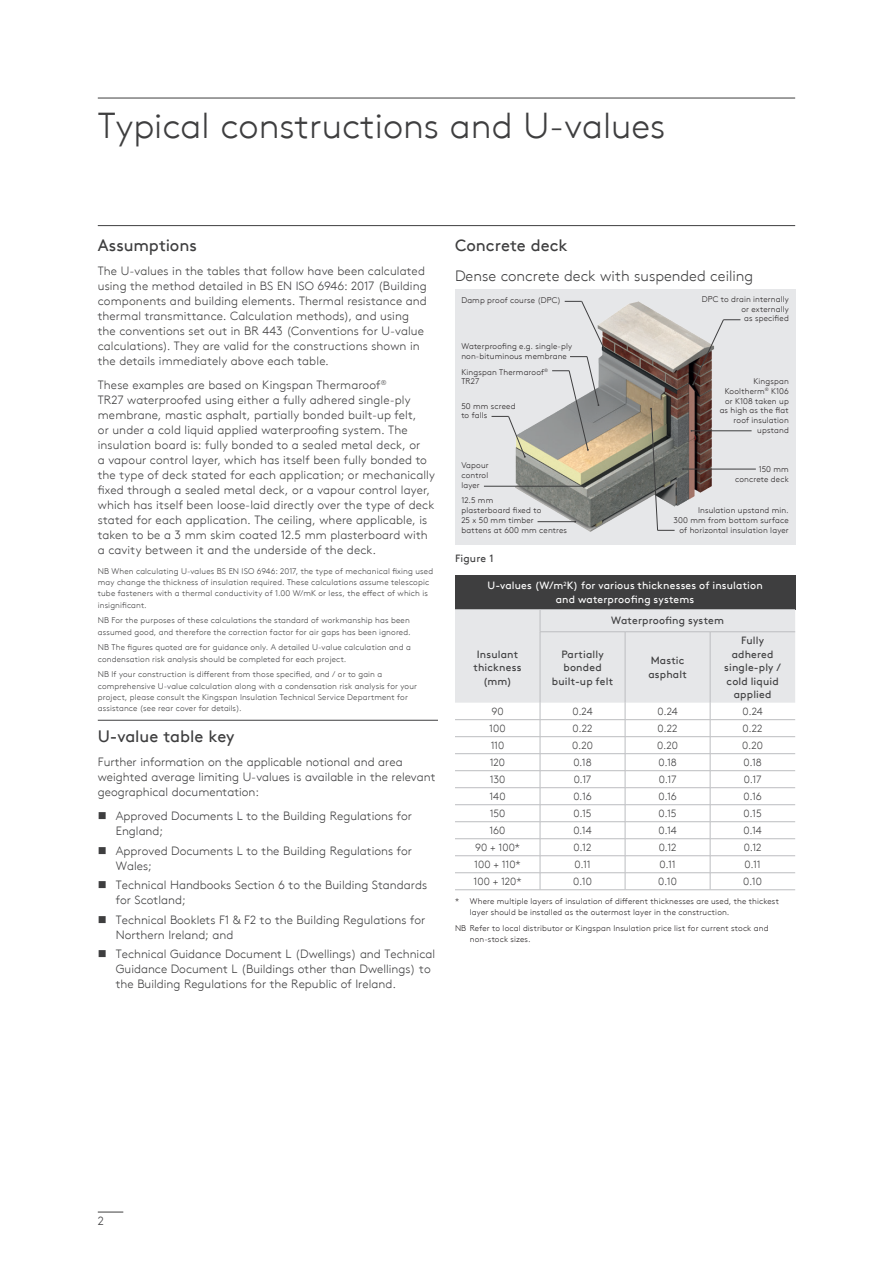
<style>
.page{position:relative;width:893px;height:1263px;background:#fff}
.page>*{position:absolute;margin:0;border:0;box-sizing:border-box;transform-origin:0 0}
.t1{font:300 36px "Kingspan Brown TT";color:#3e3e3f}
.t2{font:16.5px "Kingspan Brown TT";color:#3e3e3f}
.t3{font:300 15px "Kingspan Brown TT";color:#3e3e3f}
.t4{font:300 12px/15px "Kingspan Brown TT";letter-spacing:.005em;color:#3e3e3f}
.t5{font:300 10.5px "Kingspan Brown TT";letter-spacing:-.015em;color:#3e3e3f}
.t6{font:10.5px/13.5px "Kingspan Brown TT";letter-spacing:.015em;color:#3e3e3f;text-align:center}
.t7{font:10.5px/13.5px "Kingspan Brown TT";letter-spacing:.015em;color:#fff;text-align:center}
.t8{font:300 8.25px/11.2px "Kingspan Brown TT";letter-spacing:.02em;color:#3e3e3f}
.t9{font:300 8.25px/9.8px "Kingspan Brown TT";letter-spacing:.015em;color:#231f20}
</style>
<div class="page">
<svg style="left:98px;top:1212px;width:25px;height:1px"></svg>
<img style="left:455px;top:290px;width:340px;height:255px">
<hr style="left:98px;top:225px;width:697px;height:1px;background:#3e3e3f">
<hr style="left:98px;top:720px;width:340px;height:1px;background:#3e3e3f">
<hr style="left:98px;top:98px;width:697px;height:1px;background:#3e3e3f">
<hr style="left:683px;top:469px;width:73px;height:1px;background:#3e3e3f">
<hr style="left:691px;top:430px;width:61px;height:1px;background:#3e3e3f">
<div style="left:455px;top:575px;width:340px;height:34px;background:#3e3e3f"></div>
<hr style="left:455px;top:889px;width:85px;height:1px;background:#bcbdc0">
<hr style="left:540px;top:889px;width:85px;height:1px;background:#bcbdc0">
<hr style="left:625px;top:889px;width:85px;height:1px;background:#bcbdc0">
<hr style="left:710px;top:889px;width:85px;height:1px;background:#bcbdc0">
<svg style="left:455px;top:609px;width:340px;height:280px"></svg>
<hr style="left:484px;top:486px;width:101px;height:1px;background:#3e3e3f">
<hr style="left:538px;top:521px;width:37px;height:1px;background:#3e3e3f">
<svg style="left:565px;top:301px;width:40px;height:49px"></svg>
<svg style="left:492px;top:416px;width:34px;height:42px"></svg>
<svg style="left:692px;top:319px;width:48px;height:66px"></svg>
<svg style="left:650px;top:408px;width:25px;height:123px"></svg>
<svg style="left:552px;top:356px;width:47px;height:95px"></svg>
<h1 class="t1" style="left:98px;top:99px;width:569px">Typical constructions and U-values</h1>
<h2 class="t2" style="left:98px;top:232px;width:101px">Assumptions</h2>
<p class="t4" style="left:98px;top:262px;width:331px">The U-values in the tables that follow have been calculated using the method detailed in BS EN ISO 6946: 2017 (Building components and building elements. Thermal resistance and thermal transmittance. Calculation methods), and using the conventions set out in BR 443 (Conventions for U-value calculations). They are valid for the constructions shown in the details immediately above each table.</p>
<p class="t4" style="left:98px;top:376px;width:339px">These examples are based on Kingspan Thermaroof<sup>®<br></sup>TR27 waterproofed using either a fully adhered single-ply membrane, mastic asphalt, partially bonded built-up felt,<br>or under a cold liquid applied waterproofing system. The insulation board is: fully bonded to a sealed metal deck, or<br>a vapour control layer, which has itself been fully bonded to the type of deck stated for each application; or mechanically fixed through a sealed metal deck, or a vapour control layer, which has itself been loose-laid directly over the type of deck stated for each application. The ceiling, where applicable, is taken to be a 3 mm skim coated 12.5 mm plasterboard with a cavity between it and the underside of the deck.</p>
<p class="t8" style="left:98px;top:565px;width:337px">NB When calculating U-values BS EN ISO 6946: 2017, the type of mechanical fixing used may change the thickness of insulation required. These calculations assume telescopic tube fasteners with a thermal conductivity of 1.00 W/mK or less, the effect of which is insignificant.</p>
<p class="t8" style="left:98px;top:614px;width:314px">NB For the purposes of these calculations the standard of workmanship has been assumed good, and therefore the correction factor for air gaps has been ignored.</p>
<p class="t8" style="left:98px;top:641px;width:315px">NB The figures quoted are for guidance only. A detailed U-value calculation and a condensation risk analysis should be completed for each project.</p>
<p class="t8" style="left:98px;top:668px;width:321px">NB If your construction is different from those specified, and / or to gain a comprehensive U-value calculation along with a condensation risk analysis for your project, please consult the Kingspan Insulation Technical Service Department for assistance (see rear cover for details).</p>
<h2 class="t2" style="left:98px;top:724px;width:138px">U-value table key</h2>
<p class="t4" style="left:98px;top:754px;width:339px">Further information on the applicable notional and area weighted average limiting U-values is available in the relevant geographical documentation:</p>
<p class="t4" style="left:116px;top:808px;width:298px;text-indent:-18px">■ Approved Documents L to the Building Regulations for<br>England;</p>
<p class="t4" style="left:116px;top:842px;width:298px;text-indent:-18px">■ Approved Documents L to the Building Regulations for<br>Wales;</p>
<p class="t4" style="left:116px;top:877px;width:313px;text-indent:-18px">■ Technical Handbooks Section 6 to the Building Standards for Scotland;</p>
<p class="t4" style="left:116px;top:911px;width:311px;text-indent:-18px">■ Technical Booklets F1 &amp; F2 to the Building Regulations for<br>Northern Ireland; and</p>
<p class="t4" style="left:116px;top:946px;width:321px;text-indent:-18px">■ Technical Guidance Document L (Dwellings) and Technical<br>Guidance Document L (Buildings other than Dwellings) to the Building Regulations for the Republic of Ireland.</p>
<h2 class="t2" style="left:455px;top:232px;width:114px">Concrete deck</h2>
<p class="t3" style="left:455px;top:264px;width:300px">Dense concrete deck with suspended ceiling</p>
<p class="t9" style="left:461px;top:295px;width:101px">Damp proof course (DPC)</p>
<p class="t9" style="left:702px;top:293px;width:88px;text-align:right">DPC to drain internally or externally<br>as specified</p>
<p class="t9" style="left:461px;top:341px;width:112px">Waterproofing e.g. single-ply non-bituminous membrane</p>
<p class="t9" style="left:461px;top:366px;width:88px">Kingspan Thermaroof<sup>®<br></sup>TR27</p>
<p class="t9" style="left:461px;top:400px;width:56px">50 mm screed to falls</p>
<p class="t9" style="left:461px;top:460px;width:29px;text-align:justify">Vapour control layer</p>
<p class="t9" style="left:461px;top:495px;width:107px">12.5 mm<br>plasterboard fixed to<br>25 x 50 mm timber<br>battens at 600 mm centres</p>
<p class="t9" style="left:720px;top:376px;width:71px;text-align:right">Kingspan<br>Kooltherm<sup>®</sup> K106 or K108 taken up as high as the flat roof insulation upstand</p>
<p class="t9" style="left:735px;top:464px;width:55px;text-align:right">150 mm concrete deck</p>
<p class="t9" style="left:673px;top:505px;width:117px;text-align:right">Insulation upstand min.<br>300 mm from bottom surface of horizontal insulation layer</p>
<p class="t6" style="left:455px;top:550px;width:40px">Figure 1</p>
<p class="t7" style="left:487px;top:578px;width:277px">U-values (W/m<sup>2</sup>K) for various thicknesses of insulation and waterproofing systems</p>
<p class="t6" style="left:611px;top:613px;width:114px">Waterproofing system</p>
<p class="t6" style="left:474px;top:646px;width:49px">Insulant thickness (mm)</p>
<p class="t6" style="left:552px;top:646px;width:63px">Partially bonded built-up felt</p>
<p class="t6" style="left:648px;top:653px;width:40px;text-align:left">Mastic asphalt</p>
<p class="t6" style="left:724px;top:633px;width:58px">Fully adhered single-ply / cold liquid applied</p>
<p class="t5" style="left:491px;top:704px;width:14px">90</p>
<p class="t5" style="left:572px;top:704px;width:22px">0.24</p>
<p class="t5" style="left:657px;top:704px;width:22px">0.24</p>
<p class="t5" style="left:742px;top:704px;width:22px">0.24</p>
<p class="t5" style="left:489px;top:721px;width:18px">100</p>
<p class="t5" style="left:572px;top:721px;width:22px">0.22</p>
<p class="t5" style="left:657px;top:721px;width:22px">0.22</p>
<p class="t5" style="left:743px;top:721px;width:22px">0.22</p>
<p class="t5" style="left:491px;top:738px;width:15px">110</p>
<p class="t5" style="left:572px;top:738px;width:22px">0.20</p>
<p class="t5" style="left:657px;top:738px;width:22px">0.20</p>
<p class="t5" style="left:742px;top:738px;width:22px">0.20</p>
<p class="t5" style="left:490px;top:755px;width:17px">120</p>
<p class="t5" style="left:573px;top:755px;width:20px">0.18</p>
<p class="t5" style="left:658px;top:755px;width:20px">0.18</p>
<p class="t5" style="left:743px;top:755px;width:20px">0.18</p>
<p class="t5" style="left:490px;top:772px;width:17px">130</p>
<p class="t5" style="left:574px;top:772px;width:19px">0.17</p>
<p class="t5" style="left:659px;top:772px;width:19px">0.17</p>
<p class="t5" style="left:744px;top:772px;width:19px">0.17</p>
<p class="t5" style="left:489px;top:789px;width:18px">140</p>
<p class="t5" style="left:573px;top:789px;width:20px">0.16</p>
<p class="t5" style="left:658px;top:789px;width:20px">0.16</p>
<p class="t5" style="left:743px;top:789px;width:20px">0.16</p>
<p class="t5" style="left:490px;top:806px;width:17px">150</p>
<p class="t5" style="left:573px;top:806px;width:20px">0.15</p>
<p class="t5" style="left:659px;top:806px;width:20px">0.15</p>
<p class="t5" style="left:744px;top:806px;width:20px">0.15</p>
<p class="t5" style="left:490px;top:823px;width:17px">160</p>
<p class="t5" style="left:573px;top:823px;width:20px">0.14</p>
<p class="t5" style="left:658px;top:823px;width:20px">0.14</p>
<p class="t5" style="left:743px;top:823px;width:20px">0.14</p>
<p class="t5" style="left:475px;top:840px;width:47px">90 + 100*</p>
<p class="t5" style="left:574px;top:840px;width:19px">0.12</p>
<p class="t5" style="left:659px;top:840px;width:19px">0.12</p>
<p class="t5" style="left:744px;top:840px;width:19px">0.12</p>
<p class="t5" style="left:474px;top:857px;width:48px">100 + 110*</p>
<p class="t5" style="left:574px;top:857px;width:18px">0.11</p>
<p class="t5" style="left:659px;top:857px;width:18px">0.11</p>
<p class="t5" style="left:745px;top:857px;width:18px">0.11</p>
<p class="t5" style="left:473px;top:874px;width:50px">100 + 120*</p>
<p class="t5" style="left:573px;top:874px;width:20px">0.10</p>
<p class="t5" style="left:658px;top:874px;width:20px">0.10</p>
<p class="t5" style="left:743px;top:874px;width:20px">0.10</p>
<p class="t9" style="left:470px;top:894px;width:311px;line-height:11.2px;text-indent:-15px">* Where multiple layers of insulation of different thicknesses are used, the thickest layer should be installed as the outermost layer in the construction.</p>
<p class="t9" style="left:470px;top:921px;width:300px;line-height:11.2px;text-indent:-15px">NB Refer to local distributor or Kingspan Insulation price list for current stock and non-stock sizes.</p>
<p class="t4" style="left:98px;top:1213px;width:8px">2</p>
</div>
